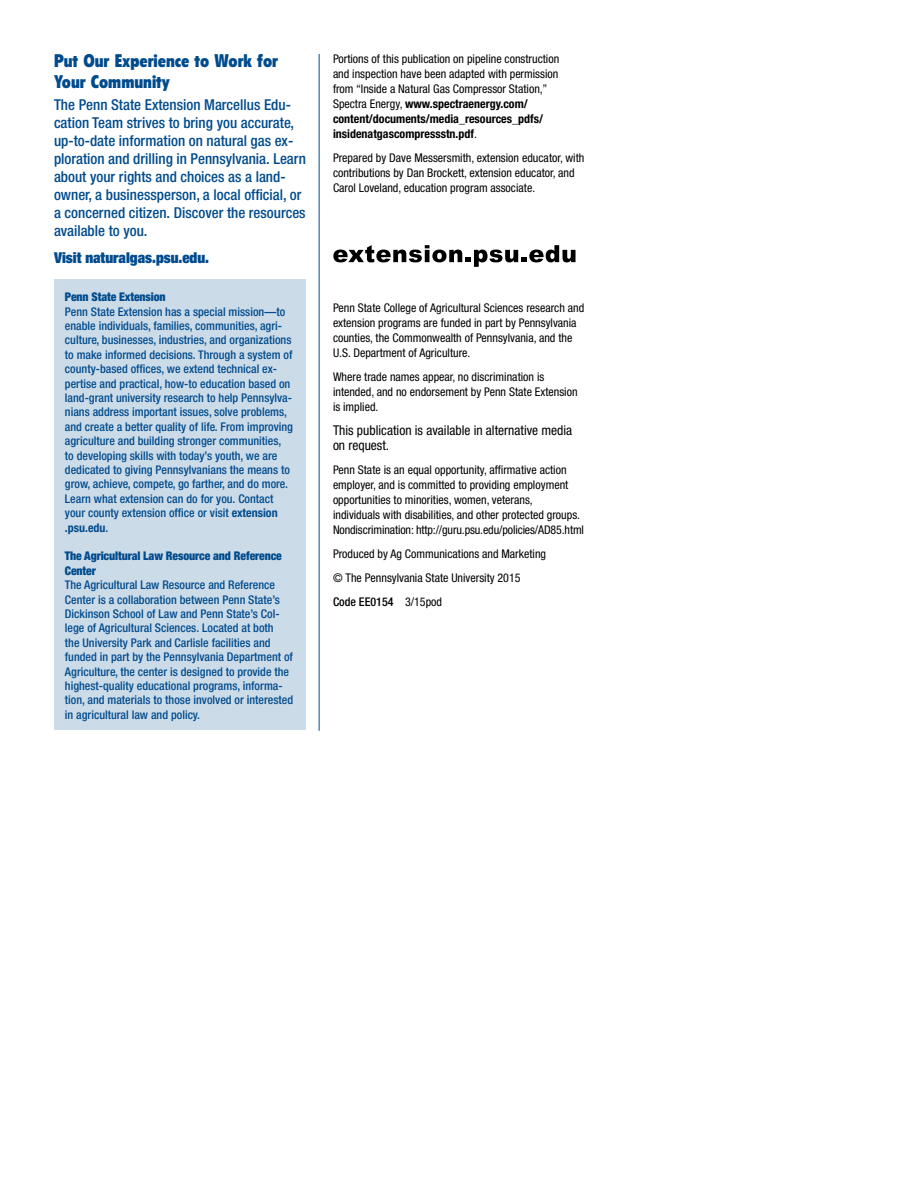
<style>
.page{position:relative;width:918px;height:1188px;background:#fff}
.page>*{position:absolute;margin:0;border:0;box-sizing:border-box;transform-origin:0 0}
.t1{font:900 condensed 18px/21px "Flyer LT Std";color:#004b8d}
.t2{font:500 condensed 15px/18px "Helvetica Neue LT Std";color:#004b8d}
.t3{font:900 condensed 15px "Helvetica Neue LT Std";color:#004b8d}
.t4{font:condensed 13.5px/15px "Helvetica Neue LT Std";color:#000}
.t5{font:500 condensed 12px/14.4px "Helvetica Neue LT Std";color:#004b8d}
.t6{font:condensed 12px/15px "Helvetica Neue LT Std";color:#000}
.t7{font:900 condensed 12px/14.4px "Helvetica Neue LT Std";letter-spacing:-.01em;color:#004b8d}
.s1{font-weight:700}
.s2{font-weight:500}
</style>
<div class="page">
<div style="left:54px;top:279px;width:252px;height:451px;background:#ccdbe8"></div>
<hr style="left:319px;top:54px;width:1px;height:677px;background:#004b8d">
<svg style="left:333px;top:245px;width:243px;height:22px"></svg>
<h1 class="t1" style="left:54px;top:50px;width:226px">Put Our Experience to Work for<br>Your Community</h1>
<p class="t2" style="left:54px;top:96px;width:253px">The Penn State Extension Marcellus Edu&shy;cation Team strives to bring you accurate, up-to-date information on natural gas ex&shy;ploration and drilling in Pennsylvania. Learn about your rights and choices as a land&shy;owner, a businessperson, a local official, or a concerned citizen. Discover the resources available to you.</p>
<p class="t3" style="left:54px;top:248px;width:157px">Visit naturalgas.psu.edu.</p>
<p class="t7" style="left:65px;top:289px;width:102px">Penn State Extension</p>
<p class="t5" style="left:65px;top:304px;width:230px">Penn State Extension has a special mission—to enable individuals, families, communities, agri&shy;culture, businesses, industries, and organizations to make informed decisions. Through a system of county-based offices, we extend technical ex&shy;pertise and practical, how-to education based on land-grant university research to help Pennsylva&shy;nians address important issues, solve problems, and create a better quality of life. From improving agriculture and building stronger communities, to developing skills with today’s youth, we are dedicated to giving Pennsylvanians the means to grow, achieve, compete, go farther, and do more.<br>Learn what extension can do for you. Contact your county extension office or visit <span class="s1">extension .psu.edu</span>.</p>
<p class="t7" style="left:65px;top:549px;width:219px">The Agricultural Law Resource and Reference<br>Center</p>
<p class="t5" style="left:65px;top:578px;width:230px">The Agricultural Law Resource and Reference Center is a collaboration between Penn State’s Dickinson School of Law and Penn State’s Col&shy;lege of Agricultural Sciences. Located at both<br>the University Park and Carlisle facilities and funded in part by the Pennsylvania Department of Agriculture, the center is designed to provide the highest-quality educational programs, informa&shy;tion, and materials to those involved or interested in agricultural law and policy.</p>
<p class="t6" style="left:333px;top:51px;width:228px">Portions of this publication on pipeline construction and inspection have been adapted with permission from “Inside a Natural Gas Compressor Station,” Spectra Energy, <span class="s1">www.spectraenergy.com/ content/documents/media_resources_pdfs/ insidenatgascompressstn.pdf</span>.</p>
<p class="t6" style="left:333px;top:150px;width:253px">Prepared by Dave Messersmith, extension educator, with contributions by Dan Brockett, extension educator, and<br>Carol Loveland, education program associate.</p>
<p class="t6" style="left:333px;top:300px;width:253px">Penn State College of Agricultural Sciences research and extension programs are funded in part by Pennsylvania counties, the Commonwealth of Pennsylvania, and the U.S. Department of Agriculture.</p>
<p class="t6" style="left:333px;top:369px;width:246px">Where trade names appear, no discrimination is intended, and no endorsement by Penn State Extension is implied.</p>
<p class="t4" style="left:333px;top:422px;width:241px">This publication is available in alternative media on request.</p>
<p class="t6" style="left:333px;top:462px;width:253px">Penn State is an equal opportunity, affirmative action employer, and is committed to providing employment opportunities to minorities, women, veterans,<br>individuals with disabilities, and other protected groups.<br>Nondiscrimination: http://guru.psu.edu/policies/AD85.html</p>
<p class="t6" style="left:333px;top:541px;width:215px;line-height:24px">Produced by Ag Communications and Marketing © The Pennsylvania State University 2015<br><span class="s2">Code EE0154</span> 3/15pod</p>
</div>
